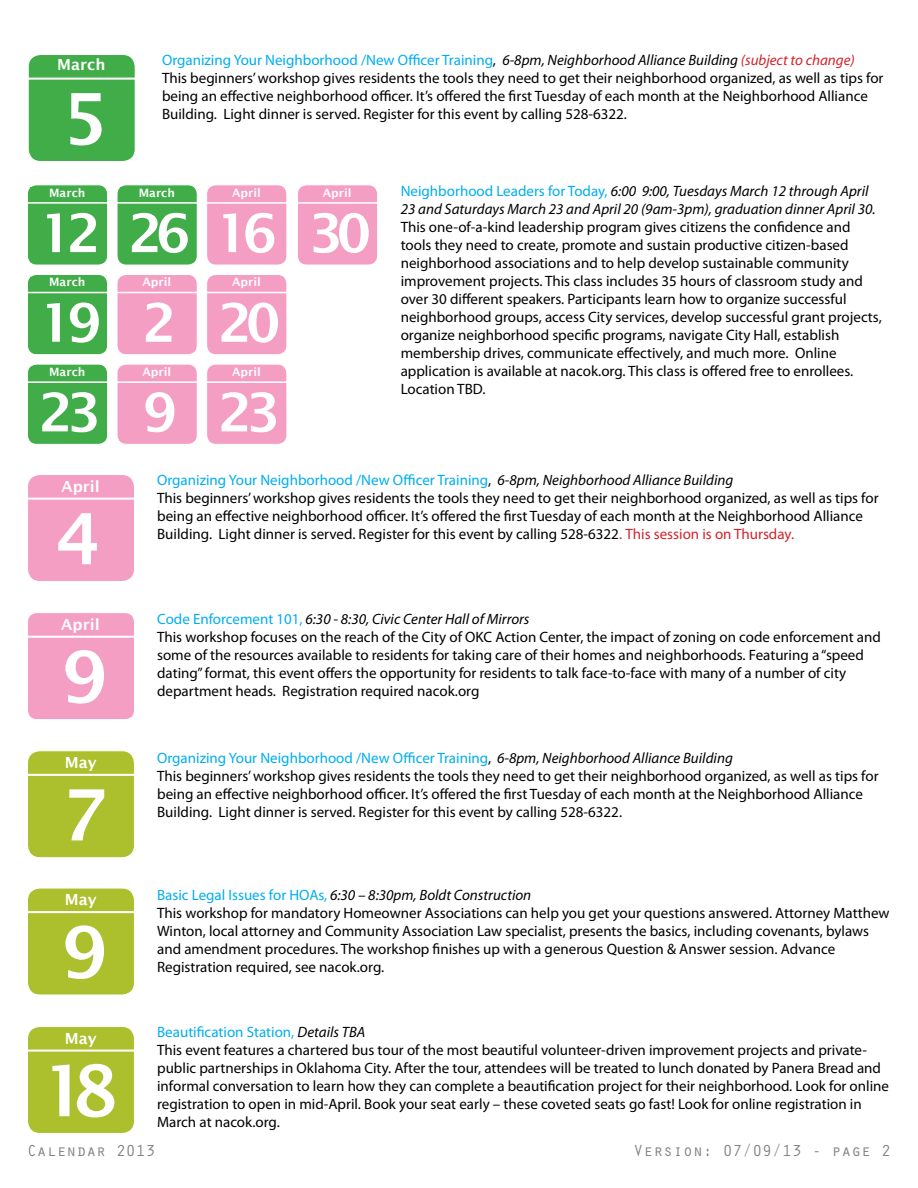
<style>
.page{position:relative;width:918px;height:1188px;background:#fff}
.page>*{position:absolute;margin:0;border:0;box-sizing:border-box;transform-origin:0 0}
.t1{font:600 70.65px "Lucida Sans";color:#fff}
.t2{font:600 52.95px "Lucida Sans";letter-spacing:-.11em;color:#fff}
.t3{font:16.5px "Orator Std";color:#808285}
.t4{font:600 15.3px "Lucida Sans";color:#fff}
.t5{font:15px/18px "Myriad Pro";color:#000}
.t6{font:italic 15px/18px "Myriad Pro";color:#000}
.t7{font:600 11.55px "Lucida Sans";color:#fff}
.s1{color:#00aeef}
.s2{font-style:italic}
.s3{font-style:italic;color:#d2232a}
.s4{font-style:normal;color:#00aeef}
.s5{color:#d2232a}
</style>
<div class="page">
<div style="left:27px;top:185px;width:81px;height:80px;background:#41ad49;border-radius:9px"></div>
<div style="left:27px;top:184px;width:81px;height:81px;border:1px solid #fff;border-radius:9px"></div>
<hr style="left:27px;top:202px;width:81px;height:2px;background:#fff">
<div style="left:27px;top:274px;width:81px;height:81px;background:#41ad49;border-radius:9px"></div>
<div style="left:27px;top:274px;width:81px;height:81px;border:1px solid #fff;border-radius:9px"></div>
<hr style="left:27px;top:292px;width:81px;height:1px;background:#fff">
<div style="left:27px;top:364px;width:81px;height:80px;background:#41ad49;border-radius:9px"></div>
<div style="left:27px;top:364px;width:81px;height:81px;border:1px solid #fff;border-radius:9px"></div>
<hr style="left:27px;top:381px;width:81px;height:2px;background:#fff">
<div style="left:117px;top:185px;width:80px;height:80px;background:#41ad49;border-radius:9px"></div>
<div style="left:117px;top:184px;width:81px;height:81px;border:1px solid #fff;border-radius:9px"></div>
<hr style="left:117px;top:202px;width:81px;height:2px;background:#fff">
<div style="left:117px;top:274px;width:80px;height:81px;background:#f59ec4;border-radius:9px"></div>
<div style="left:117px;top:274px;width:81px;height:81px;border:1px solid #fff;border-radius:9px"></div>
<hr style="left:117px;top:292px;width:81px;height:1px;background:#fff">
<div style="left:120px;top:277px;width:74px;height:9px;background:#f59ec4"></div>
<div style="left:117px;top:364px;width:80px;height:80px;background:#f59ec4;border-radius:9px"></div>
<div style="left:117px;top:364px;width:81px;height:81px;border:1px solid #fff;border-radius:9px"></div>
<hr style="left:117px;top:381px;width:81px;height:2px;background:#fff">
<div style="left:120px;top:367px;width:74px;height:9px;background:#f59ec4"></div>
<div style="left:207px;top:185px;width:80px;height:80px;background:#f59ec4;border-radius:9px"></div>
<div style="left:206px;top:184px;width:81px;height:81px;border:1px solid #fff;border-radius:9px"></div>
<hr style="left:206px;top:202px;width:81px;height:2px;background:#fff">
<div style="left:207px;top:364px;width:80px;height:80px;background:#f59ec4;border-radius:9px"></div>
<div style="left:206px;top:364px;width:81px;height:81px;border:1px solid #fff;border-radius:9px"></div>
<hr style="left:206px;top:381px;width:81px;height:2px;background:#fff">
<div style="left:207px;top:274px;width:80px;height:81px;background:#f59ec4;border-radius:9px"></div>
<div style="left:206px;top:274px;width:81px;height:81px;border:1px solid #fff;border-radius:9px"></div>
<hr style="left:206px;top:292px;width:81px;height:1px;background:#fff">
<div style="left:297px;top:185px;width:81px;height:80px;background:#f59ec4;border-radius:9px"></div>
<div style="left:297px;top:184px;width:81px;height:81px;border:1px solid #fff;border-radius:9px"></div>
<hr style="left:297px;top:202px;width:81px;height:2px;background:#fff">
<div style="left:28px;top:888px;width:106px;height:107px;background:#abc02c;border-radius:12px"></div>
<div style="left:27px;top:888px;width:108px;height:108px;border:1px solid #fff;border-radius:12px"></div>
<hr style="left:27px;top:911px;width:108px;height:2px;background:#fff">
<div style="left:28px;top:751px;width:106px;height:107px;background:#abc02c;border-radius:12px"></div>
<div style="left:27px;top:750px;width:108px;height:108px;border:1px solid #fff;border-radius:12px"></div>
<hr style="left:27px;top:774px;width:108px;height:2px;background:#fff">
<div style="left:28px;top:1027px;width:106px;height:106px;background:#abc02c;border-radius:12px"></div>
<div style="left:27px;top:1026px;width:108px;height:108px;border:1px solid #fff;border-radius:12px"></div>
<hr style="left:27px;top:1050px;width:108px;height:2px;background:#fff">
<div style="left:28px;top:613px;width:106px;height:107px;background:#f59ec4;border-radius:9px"></div>
<div style="left:27px;top:612px;width:108px;height:108px;border:1px solid #fff;border-radius:9px"></div>
<hr style="left:27px;top:636px;width:108px;height:2px;background:#fff">
<div style="left:28px;top:55px;width:107px;height:106px;background:#41ad49;border-radius:12px"></div>
<div style="left:28px;top:54px;width:108px;height:108px;border:1px solid #fff;border-radius:12px"></div>
<hr style="left:28px;top:78px;width:108px;height:2px;background:#fff">
<div style="left:32px;top:58px;width:98px;height:17px;background:#41ad49"></div>
<div style="left:28px;top:475px;width:106px;height:107px;background:#f59ec4;border-radius:12px"></div>
<div style="left:27px;top:474px;width:108px;height:108px;border:1px solid #fff;border-radius:12px"></div>
<hr style="left:27px;top:498px;width:108px;height:2px;background:#fff">
<p class="t4" style="left:57px;top:56px;width:50px">March</p>
<h1 class="t1" style="left:62px;top:79px;width:47px">5</h1>
<p class="t7" style="left:49px;top:186px;width:38px">March</p>
<h2 class="t2" style="left:39px;top:203px;width:63px">12</h2>
<p class="t7" style="left:49px;top:276px;width:38px">March</p>
<h2 class="t2" style="left:39px;top:293px;width:63px">19</h2>
<p class="t7" style="left:49px;top:365px;width:38px">March</p>
<h2 class="t2" style="left:39px;top:382px;width:63px">23</h2>
<p class="t4" style="left:61px;top:478px;width:40px">April</p>
<h1 class="t1" style="left:56px;top:499px;width:47px">4</h1>
<p class="t4" style="left:61px;top:616px;width:40px">April</p>
<h1 class="t1" style="left:62px;top:637px;width:47px">9</h1>
<p class="t4" style="left:65px;top:754px;width:33px">May</p>
<h1 class="t1" style="left:62px;top:775px;width:47px">7</h1>
<p class="t5" style="left:162px;top:51px;width:723px"><span class="s1">Organizing Your Neighborhood /New Officer Training</span>, <span class="s2">6-8pm, Neighborhood Alliance Building</span> <span class="s3">(subject to change)<br></span>This beginners’ workshop gives residents the tools they need to get their neighborhood organized, as well as tips for being an effective neighborhood officer. It’s offered the first Tuesday of each month at the Neighborhood Alliance Building. Light dinner is served. Register for this event by calling 528-6322.</p>
<p class="t7" style="left:139px;top:186px;width:38px">March</p>
<h2 class="t2" style="left:129px;top:203px;width:63px">26</h2>
<p class="t7" style="left:142px;top:276px;width:30px">April</p>
<h2 class="t2" style="left:143px;top:293px;width:35px">2</h2>
<p class="t7" style="left:142px;top:365px;width:30px">April</p>
<h2 class="t2" style="left:143px;top:382px;width:35px">9</h2>
<p class="t7" style="left:232px;top:186px;width:30px">April</p>
<h2 class="t2" style="left:215px;top:203px;width:63px">16</h2>
<p class="t7" style="left:232px;top:276px;width:30px">April</p>
<h2 class="t2" style="left:218px;top:293px;width:63px">20</h2>
<p class="t7" style="left:232px;top:365px;width:30px">April</p>
<h2 class="t2" style="left:218px;top:382px;width:63px">23</h2>
<p class="t7" style="left:323px;top:186px;width:30px">April</p>
<h2 class="t2" style="left:309px;top:203px;width:63px">30</h2>
<p class="t6" style="left:401px;top:181px;width:476px"><span class="s4">Neighborhood Leaders for Today,</span> 6:00 9:00, Tuesdays March 12 through April<br>23 and Saturdays March 23 and April 20 (9am-3pm), graduation dinner April 30.</p>
<p class="t5" style="left:401px;top:217px;width:483px">This one-of-a-kind leadership program gives citizens the confidence and tools they need to create, promote and sustain productive citizen-based neighborhood associations and to help develop sustainable community improvement projects. This class includes 35 hours of classroom study and over 30 different speakers. Participants learn how to organize successful neighborhood groups, access City services, develop successful grant projects, organize neighborhood specific programs, navigate City Hall, establish membership drives, communicate effectively, and much more. Online application is available at nacok.org. This class is offered free to enrollees.<br>Location TBD.</p>
<p class="t5" style="left:157px;top:471px;width:723px"><span class="s1">Organizing Your Neighborhood /New Officer Training</span>, <span class="s2">6-8pm, Neighborhood Alliance Building<br></span>This beginners’ workshop gives residents the tools they need to get their neighborhood organized, as well as tips for being an effective neighborhood officer. It’s offered the first Tuesday of each month at the Neighborhood Alliance Building. Light dinner is served. Register for this event by calling 528-6322<span class="s5">. This session is on Thursday.</span></p>
<p class="t5" style="left:157px;top:609px;width:725px"><span class="s1">Code Enforcement 101,</span> <span class="s2">6:30 - 8:30, Civic Center Hall of Mirrors<br></span>This workshop focuses on the reach of the City of OKC Action Center, the impact of zoning on code enforcement and some of the resources available to residents for taking care of their homes and neighborhoods. Featuring a “speed dating” format, this event offers the opportunity for residents to talk face-to-face with many of a number of city department heads. Registration required nacok.org</p>
<p class="t5" style="left:157px;top:748px;width:723px"><span class="s1">Organizing Your Neighborhood /New Officer Training</span>, <span class="s2">6-8pm, Neighborhood Alliance Building<br></span>This beginners’ workshop gives residents the tools they need to get their neighborhood organized, as well as tips for being an effective neighborhood officer. It’s offered the first Tuesday of each month at the Neighborhood Alliance Building. Light dinner is served. Register for this event by calling 528-6322.</p>
<p class="t4" style="left:65px;top:891px;width:33px">May</p>
<h1 class="t1" style="left:62px;top:912px;width:47px">9</h1>
<p class="t4" style="left:65px;top:1030px;width:33px">May</p>
<h1 class="t1" style="left:42px;top:1051px;width:78px">18</h1>
<p class="t5" style="left:157px;top:886px;width:734px"><span class="s1">Basic Legal Issues for HOAs,</span> <span class="s2">6:30 – 8:30pm, Boldt Construction<br></span>This workshop for mandatory Homeowner Associations can help you get your questions answered. Attorney Matthew Winton, local attorney and Community Association Law specialist, presents the basics, including covenants, bylaws and amendment procedures. The workshop finishes up with a generous Question &amp; Answer session. Advance Registration required, see nacok.org.</p>
<p class="t5" style="left:157px;top:1023px;width:733px"><span class="s1">Beautification Station,</span> <span class="s2">Details TBA<br></span>This event features a chartered bus tour of the most beautiful volunteer-driven improvement projects and private&shy;public partnerships in Oklahoma City. After the tour, attendees will be treated to lunch donated by Panera Bread and informal conversation to learn how they can complete a beautification project for their neighborhood. Look for online registration to open in mid-April. Book your seat early – these coveted seats go fast! Look for online registration in March at nacok.org.</p>
<p class="t3" style="left:27px;top:1139px;width:130px">Calendar 2013</p>
<p class="t3" style="left:634px;top:1139px;width:259px">Version: 07/09/13 - page 2</p>
</div>
